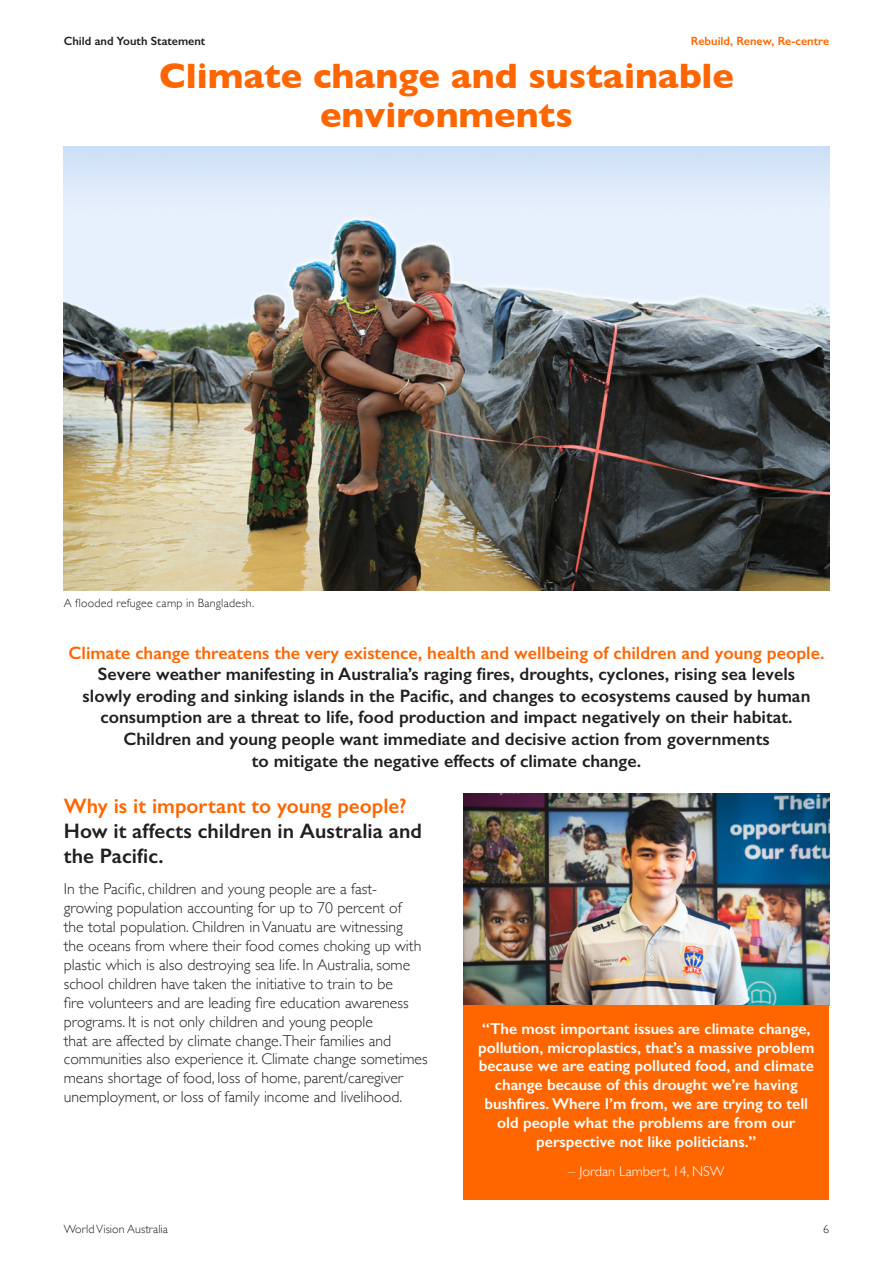
<style>
.page{position:relative;width:893px;height:1263px;background:#fff}
.page>*{position:absolute;margin:0;border:0;box-sizing:border-box;transform-origin:0 0}
.Head_A{font:700 36px/38.8px "Gill Sans";color:#f60;text-align:center}
.Subhead_A{font:600 21px/25.2px "Gill Sans";color:#231f20}
.Intro_para_12pt{font:600 18px/21.6px "Gill Sans";color:#231f20;text-align:center}
.Body_copy{font:300 15.75px/18.9px "Gill Sans";color:#231f20}
.pull_quote_10_5pt{font:600 15.75px/18.9px "Gill Sans";color:#fff;text-align:center}
.pull_quote_credit{font:300 14.25px "Gill Sans";color:#fff}
.Subhead_A-2{font:300 12px "Gill Sans";letter-spacing:.015em;color:#231f20}
.t1{font:600 12px "Gill Sans";color:#f60}
.t2{font:600 12px "Gill Sans";color:#231f20}
.s1{color:#f60}
</style>
<div class="page">
<img style="left:463px;top:793px;width:366px;height:212px">
<div style="left:463px;top:1005px;width:366px;height:194px;background:#f60"></div>
<img style="left:64px;top:147px;width:765px;height:443px">
<p class="t2" style="left:64px;top:34px;width:143px">Child and Youth Statement</p>
<p class="t1" style="left:691px;top:34px;width:140px">Rebuild, Renew, Re-centre</p>
<p class="Head_A" style="left:159px;top:56px;width:576px">Climate change and sustainable environments</p>
<p class="Subhead_A-2" style="left:64px;top:594px;width:192px">A flooded refugee camp in Bangladesh.</p>
<p class="Intro_para_12pt" style="left:68px;top:641px;width:757px"><span class="s1">Climate change threatens the very existence, health and wellbeing of children and young people.<br></span>Severe weather manifesting in Australia’s raging fires, droughts, cyclones, rising sea levels<br>slowly eroding and sinking islands in the Pacific, and changes to ecosystems caused by human consumption are a threat to life, food production and impact negatively on their habitat.<br>Children and young people want immediate and decisive action from governments<br>to mitigate the negative effects of climate change.</p>
<p class="Subhead_A" style="left:64px;top:793px;width:360px"><span class="s1">Why is it important to young people?<br></span>How it affects children in Australia and the Pacific.</p>
<p class="Body_copy" style="left:64px;top:879px;width:365px">In the Pacific, children and young people are a fast&shy;growing population accounting for up to 70 percent of<br>the total population. Children in Vanuatu are witnessing<br>the oceans from where their food comes choking up with plastic which is also destroying sea life. In Australia, some school children have taken the initiative to train to be<br>fire volunteers and are leading fire education awareness programs. It is not only children and young people<br>that are affected by climate change.Their families and communities also experience it. Climate change sometimes means shortage of food, loss of home, parent/caregiver unemployment, or loss of family income and livelihood.</p>
<p class="pull_quote_10_5pt" style="left:478px;top:1019px;width:338px">“The most important issues are climate change, pollution, microplastics, that’s a massive problem because we are eating polluted food, and climate change because of this drought we’re having bushfires. Where I’m from, we are trying to tell old people what the problems are from our perspective not like politicians.”</p>
<p class="pull_quote_credit" style="left:568px;top:1160px;width:158px">– Jordan Lambert, 14, NSW</p>
<p class="Subhead_A-2" style="left:64px;top:1220px;width:106px">World Vision Australia</p>
<p class="Subhead_A-2" style="left:823px;top:1220px;width:7px">6</p>
</div>
